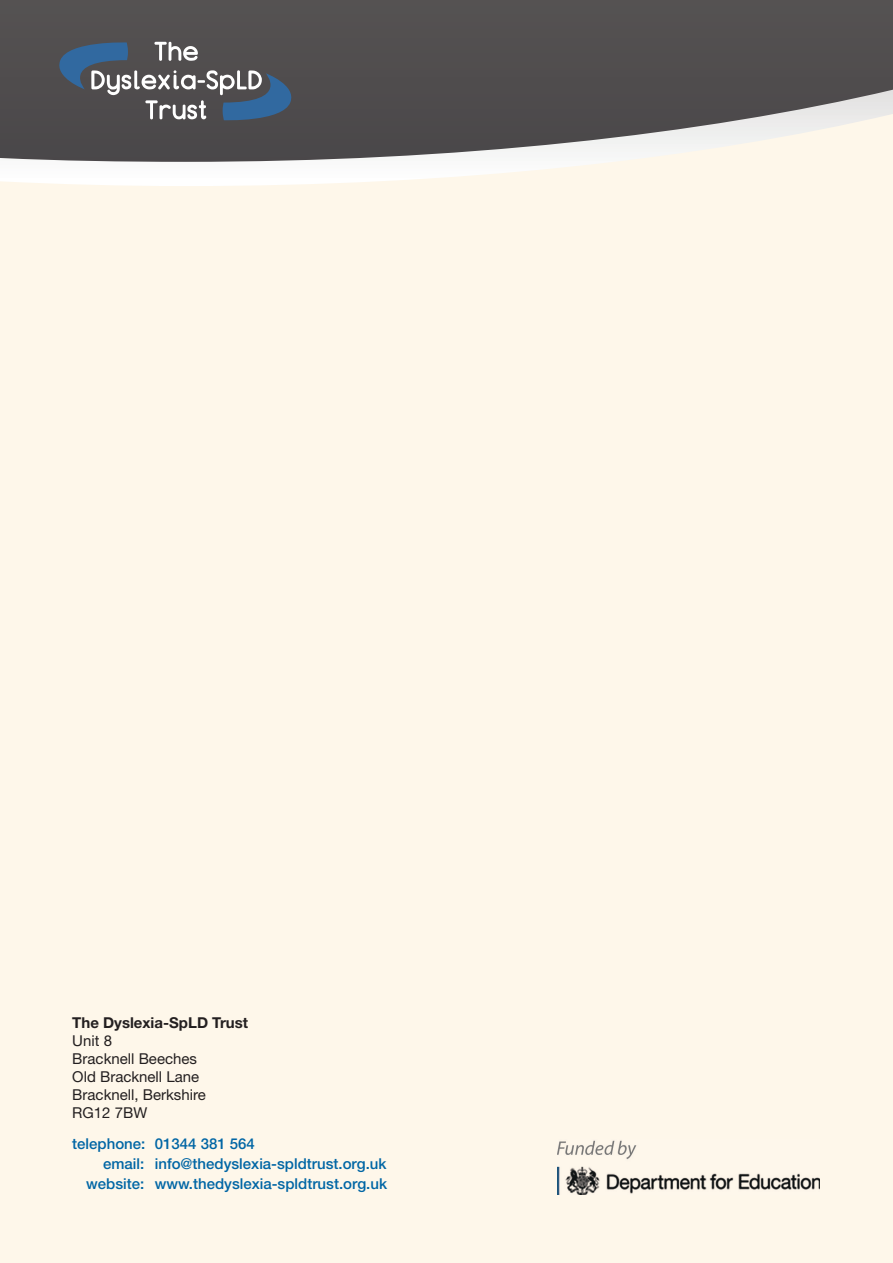
<style>
.page{position:relative;width:893px;height:1263px;background:#fef7ea}
.page>*{position:absolute;margin:0;border:0;box-sizing:border-box;transform-origin:0 0}
.t1{font:500 15px "Helvetica Neue";color:#0166a5}
.t2{font:15px/18px "Helvetica Neue";color:#231f20}
.t3{font:700 15px "Helvetica Neue";color:#231f20}
</style>
<div class="page">
<img style="left:557px;top:1140px;width:263px;height:54px">
<svg style="left:0;top:162px;width:606px;height:24px"></svg>
<svg style="left:0;top:0;width:893px;height:162px;background:#656262"></svg>
<svg style="left:59px;top:42px;width:232px;height:78px;background:#5e656f"></svg>
<p class="t3" style="left:72px;top:1013px;width:177px">The Dyslexia-SpLD Trust</p>
<p class="t2" style="left:72px;top:1031px;width:135px">Unit 8<br>Bracknell Beeches<br>Old Bracknell Lane<br>Bracknell, Berkshire<br>RG12 7BW</p>
<p class="t1" style="left:72px;top:1134px;width:184px">telephone: 01344 381 564</p>
<p class="t1" style="left:103px;top:1154px;width:285px">email: info@thedyslexia-spldtrust.org.uk</p>
<p class="t1" style="left:86px;top:1174px;width:302px">website: www.thedyslexia-spldtrust.org.uk</p>
</div>
